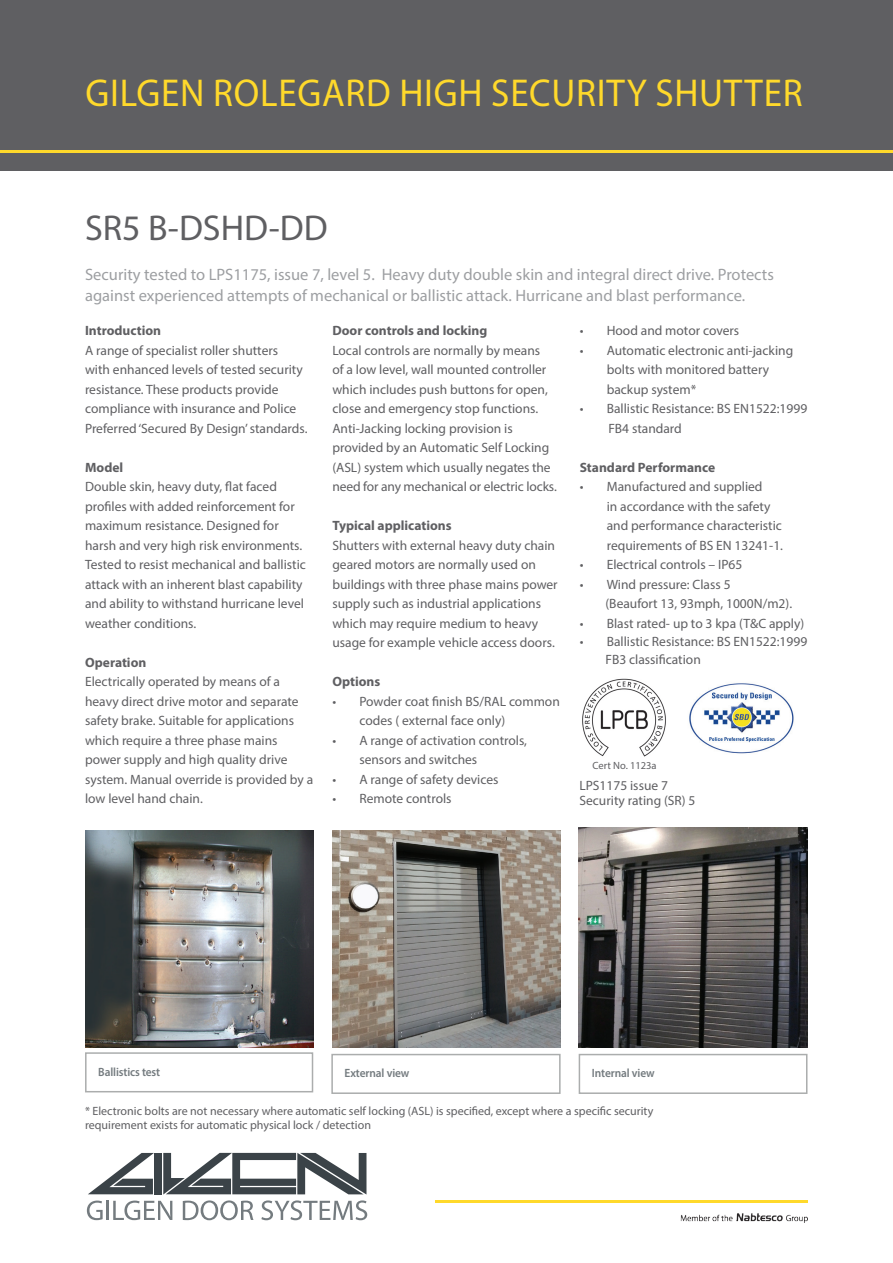
<style>
.page{position:relative;width:893px;height:1263px;background:#fff}
.page>*{position:absolute;margin:0;border:0;box-sizing:border-box;transform-origin:0 0}
.t1{font:39px "Myriad Pro";letter-spacing:.02em;color:#ffd92b;scale:.95 1}
.t2{font:36px "Myriad Pro";color:#5f5f62}
.t3{font:16.5px/21px "Myriad Pro";color:#9d9fa2}
.t4{font:13.5px/19.5px "Myriad Pro";color:#5f5f62}
.t5{font:700 13.5px "Myriad Pro";color:#5f5f62}
.t6{font:12px/14.4px "Myriad Pro";color:#5f5f62}
.t7{font:600 12px "Myriad Pro";letter-spacing:-.01em;color:#747b7f;scale:.95 1}
.t8{font:10.5px "Myriad Pro";color:#5f5f62}
</style>
<div class="page">
<svg style="left:88px;top:1153px;width:66px;height:41px"></svg>
<div style="left:154px;top:1153px;width:8px;height:41px;background:#3b4348"></div>
<svg style="left:163px;top:1153px;width:203px;height:41px"></svg>
<svg style="left:87px;top:1200px;width:16px;height:20px"></svg>
<hr style="left:106px;top:1201px;width:3px;height:19px;background:#747b7f">
<svg style="left:113px;top:1200px;width:59px;height:20px"></svg>
<svg style="left:183px;top:1200px;width:70px;height:20px"></svg>
<svg style="left:261px;top:1200px;width:106px;height:20px"></svg>
<hr style="left:436px;top:1200px;width:372px;height:3px;background:#ffd92b">
<div style="left:0;top:0;width:893px;height:170px;background:#5f5f62"></div>
<hr style="left:0;top:150px;width:893px;height:3px;background:#ffd92b">
<div style="left:85px;top:1052px;width:228px;height:40px;border:2px solid #abadad"></div>
<div style="left:331px;top:1054px;width:230px;height:40px;border:2px solid #abadad"></div>
<div style="left:579px;top:1054px;width:228px;height:40px;border:2px solid #abadad"></div>
<img style="left:85px;top:830px;width:228px;height:217px">
<img style="left:332px;top:830px;width:229px;height:217px">
<img style="left:579px;top:828px;width:229px;height:219px">
<img style="left:582px;top:678px;width:84px;height:79px">
<img style="left:689px;top:683px;width:105px;height:71px">
<img style="left:680px;top:1213px;width:127px;height:10px">
<h1 class="t1" style="left:85px;top:69px;width:207px">Gilgen Rolegar</h1>
<h1 class="t1" style="left:366px;top:69px;width:439px">d high security shutter</h1>
<h2 class="t2" style="left:85px;top:205px;width:218px">SR5 B-DSHD-DD</h2>
<p class="t3" style="left:85px;top:264px;width:690px">Security tested to LPS1175, issue 7, level 5. Heavy duty double skin and integral direct drive. Protects against experienced attempts of mechanical or ballistic attack. Hurricane and blast performance.</p>
<p class="t5" style="left:85px;top:322px;width:78px">Introduction</p>
<p class="t4" style="left:85px;top:340px;width:224px">A range of specialist roller shutters<br>with enhanced levels of tested security resistance. These products provide compliance with insurance and Police Preferred ‘Secured By Design’ standards.</p>
<p class="t5" style="left:85px;top:459px;width:40px">Model</p>
<p class="t4" style="left:85px;top:477px;width:222px">Double skin, heavy duty, flat faced profiles with added reinforcement for maximum resistance. Designed for harsh and very high risk environments.<br>Tested to resist mechanical and ballistic attack with an inherent blast capability and ability to withstand hurricane level weather conditions.</p>
<p class="t5" style="left:85px;top:653px;width:63px">Operation</p>
<p class="t4" style="left:85px;top:672px;width:230px">Electrically operated by means of a heavy direct drive motor and separate safety brake. Suitable for applications which require a three phase mains power supply and high quality drive system. Manual override is provided by a low level hand chain.</p>
<p class="t5" style="left:332px;top:322px;width:156px">Door controls and locking</p>
<p class="t4" style="left:332px;top:340px;width:226px">Local controls are normally by means<br>of a low level, wall mounted controller which includes push buttons for open, close and emergency stop functions.<br>Anti-Jacking locking provision is provided by an Automatic Self Locking (ASL) system which usually negates the need for any mechanical or electric locks.</p>
<p class="t5" style="left:332px;top:517px;width:121px">Typical applications</p>
<p class="t4" style="left:332px;top:535px;width:227px">Shutters with external heavy duty chain geared motors are normally used on buildings with three phase mains power supply such as industrial applications which may require medium to heavy usage for example vehicle access doors.</p>
<p class="t5" style="left:332px;top:673px;width:50px">Options</p>
<p class="t4" style="left:359px;top:691px;width:202px;text-indent:-27px">• Powder coat finish BS/RAL common codes ( external face only)</p>
<p class="t4" style="left:359px;top:730px;width:169px;text-indent:-27px">• A range of activation controls, sensors and switches</p>
<p class="t4" style="left:332px;top:769px;width:168px">• A range of safety devices</p>
<p class="t4" style="left:332px;top:789px;width:121px">• Remote controls</p>
<p class="t4" style="left:580px;top:321px;width:161px">• Hood and motor covers</p>
<p class="t4" style="left:607px;top:340px;width:188px;text-indent:-27px">• Automatic electronic anti-jacking bolts with monitored battery backup system*</p>
<p class="t4" style="left:608px;top:399px;width:200px;text-indent:-29px">• Ballistic Resistance: BS EN1522:1999<br>FB4 standard</p>
<p class="t5" style="left:580px;top:458px;width:137px">Standard Performance</p>
<p class="t4" style="left:607px;top:477px;width:178px;text-indent:-27px">• Manufactured and supplied<br>in accordance with the safety and performance characteristic requirements of BS EN 13241-1.</p>
<p class="t4" style="left:580px;top:555px;width:164px">• Electrical controls – IP65</p>
<p class="t4" style="left:605px;top:574px;width:188px;text-indent:-26px">• Wind pressure: Class 5<br>(Beaufort 13, 93mph, 1000N/m2).</p>
<p class="t4" style="left:580px;top:613px;width:226px">• Blast rated- up to 3 kpa (T&amp;C apply)</p>
<p class="t4" style="left:605px;top:632px;width:203px;line-height:18px;text-indent:-26px">• Ballistic Resistance: BS EN1522:1999<br>FB3 classification</p>
<p class="t8" style="left:593px;top:759px;width:66px">Cert No. 1123a</p>
<p class="t4" style="left:579px;top:778px;width:118px;line-height:15px">LPS1175 issue 7<br>Security rating (SR) 5</p>
<p class="t7" style="left:98px;top:1064px;width:67px">Ballistics test</p>
<p class="t7" style="left:345px;top:1065px;width:70px">External view</p>
<p class="t7" style="left:592px;top:1065px;width:68px">Internal view</p>
<p class="t6" style="left:85px;top:1103px;width:570px">* Electronic bolts are not necessary where automatic self locking (ASL) is specified, except where a specific security requirement exists for automatic physical lock / detection</p>
</div>
